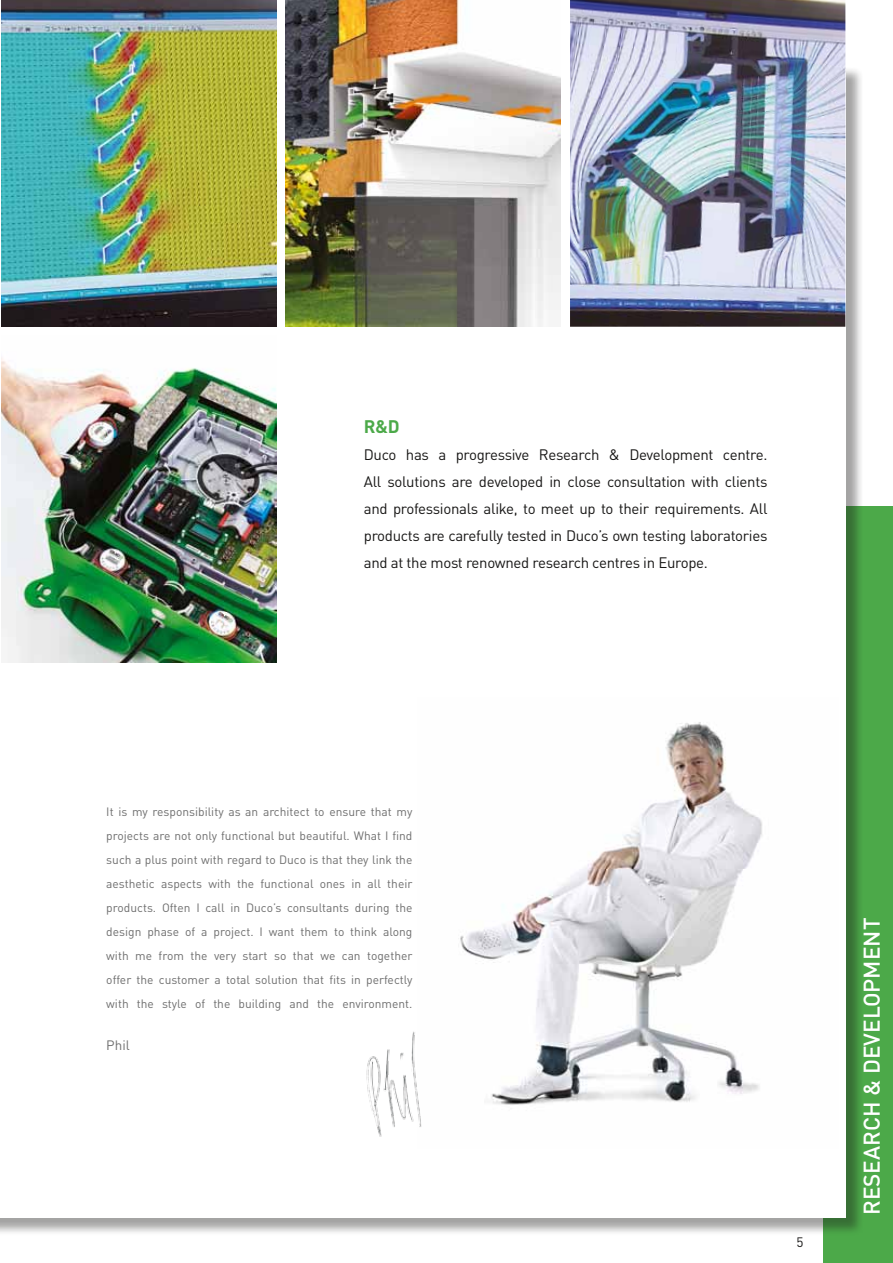
<style>
.page{position:relative;width:893px;height:1263px;background:#fff}
.page>*{position:absolute;margin:0;border:0;box-sizing:border-box;transform-origin:0 0}
.t1{font:500 22.5px "DIN";color:#fff}
.t2{font:700 18px "DIN";color:#4ca949}
.t3{font:15px/27px "DIN";letter-spacing:-.02em;color:#181716;text-align:justify}
.t4{font:13.5px "DIN";color:#6e6e6e}
.t5{font:13.5px "DIN";color:#181716}
.t6{font:12px/24px "DIN";color:#6e6e6e;text-align:justify}
</style>
<div class="page">
<div style="left:823px;top:507px;width:70px;height:756px;background:#4ca949"></div>
<div style="left:0;top:66px;width:864px;height:1170px;background:#181716;opacity:.4"></div>
<div style="left:0;top:64px;width:845px;height:1153px;background:#fff"></div>
<img style="left:460px;top:722px;width:302px;height:383px">
<img style="left:286px;top:0;width:275px;height:327px">
<img style="left:570px;top:0;width:275px;height:327px">
<img style="left:1px;top:0;width:276px;height:327px">
<img style="left:1px;top:357px;width:276px;height:306px">
<img style="left:366px;top:1031px;width:56px;height:106px">
<h2 class="t2" style="left:364px;top:415px;width:37px">R&amp;D</h2>
<p class="t3" style="left:364px;top:441px;width:405px">Duco has a progressive Research &amp; Development centre.<br>All solutions are developed in close consultation with clients and professionals alike, to meet up to their requirements. All products are carefully tested in Duco’s own testing laboratories and at the most renowned research centres in Europe.</p>
<p class="t6" style="left:106px;top:799px;width:308px">It is my responsibility as an architect to ensure that my projects are not only functional but beautiful. What I find such a plus point with regard to Duco is that they link the aesthetic aspects with the functional ones in all their products. Often I call in Duco’s consultants during the design phase of a project. I want them to think along with me from the very start so that we can together offer the customer a total solution that fits in perfectly with the style of the building and the environment.</p>
<p class="t4" style="left:106px;top:1036px;width:25px">Phil</p>
<p class="t5" style="left:797px;top:1234px;width:9px">5</p>
<h1 class="t1" style="left:857px;top:1215px;width:299px;rotate:-90deg">Research &amp; Development</h1>
</div>
